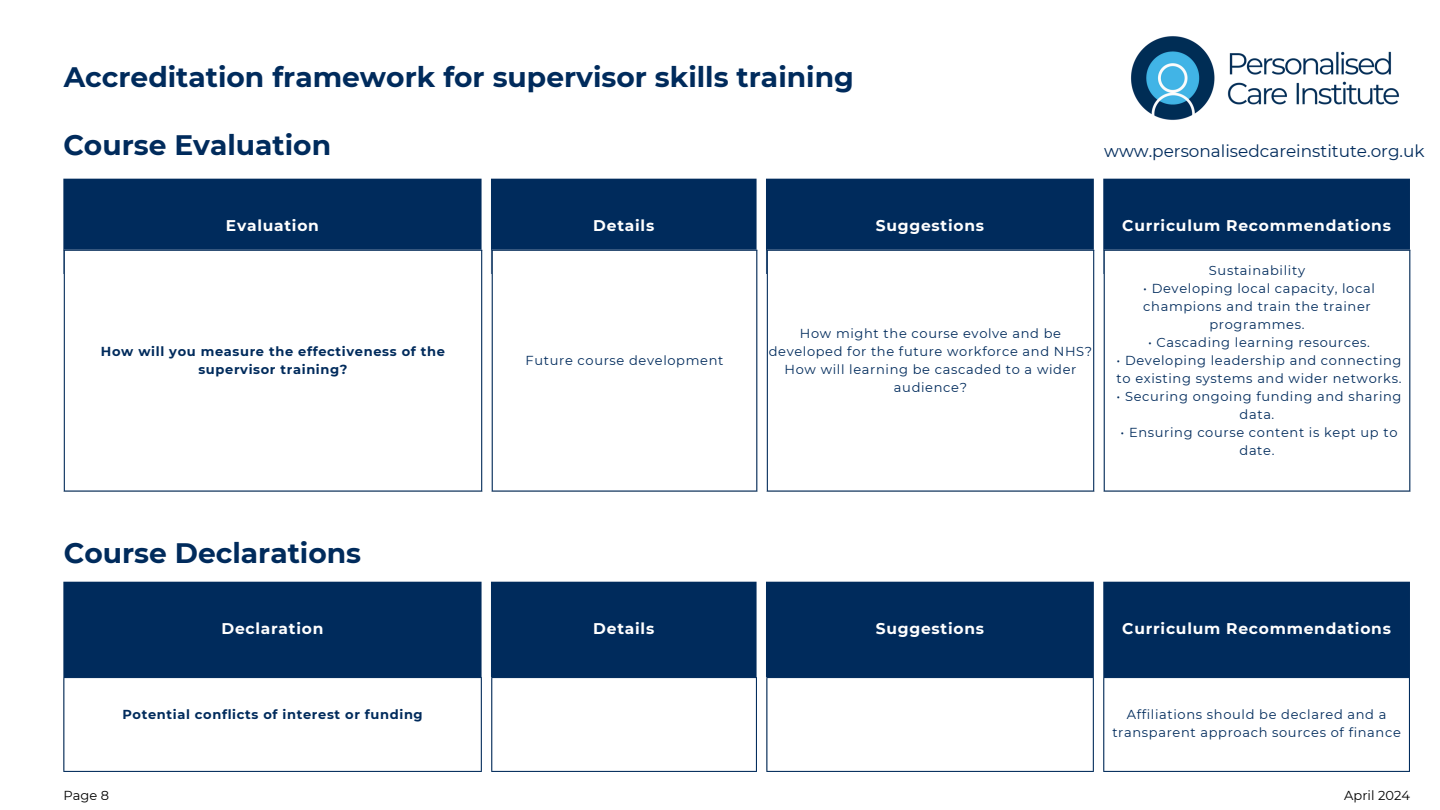
<style>
.page{position:relative;width:1440px;height:810px;background:#fff}
.page>*{position:absolute;margin:0;border:0;box-sizing:border-box;transform-origin:0 0}
.t1{font:700 28.1px "Montserrat";color:#002b5c}
.t2{font:16.9px "Montserrat";color:#002b5c}
.t3{font:700 15.5px "Montserrat";letter-spacing:.05em;color:#fff}
.t4{font:13px/18px "Montserrat";letter-spacing:.05em;color:#002b5c;text-align:center}
.t5{font:700 13px/18px "Montserrat";letter-spacing:.05em;color:#002b5c;text-align:center}
.t6{font:13px "Montserrat";color:#000}
</style>
<div class="page">
<div style="left:63px;top:179px;width:1347px;height:95px;background:#002b5c"></div>
<svg style="left:65px;top:250px;width:1344px;height:242px"></svg>
<hr style="left:64px;top:251px;width:1px;height:239px;background:#002b5c">
<hr style="left:481px;top:251px;width:1px;height:239px;background:#002b5c">
<hr style="left:64px;top:250px;width:418px;height:1px;background:#002b5c">
<hr style="left:64px;top:490px;width:418px;height:2px;background:#002b5c">
<hr style="left:492px;top:251px;width:1px;height:239px;background:#002b5c">
<hr style="left:756px;top:251px;width:1px;height:239px;background:#002b5c">
<hr style="left:492px;top:250px;width:265px;height:1px;background:#002b5c">
<hr style="left:492px;top:490px;width:265px;height:2px;background:#002b5c">
<hr style="left:767px;top:251px;width:1px;height:239px;background:#002b5c">
<hr style="left:1093px;top:251px;width:1px;height:239px;background:#002b5c">
<hr style="left:767px;top:250px;width:327px;height:1px;background:#002b5c">
<hr style="left:767px;top:490px;width:327px;height:2px;background:#002b5c">
<hr style="left:1104px;top:251px;width:1px;height:239px;background:#002b5c">
<hr style="left:1409px;top:251px;width:1px;height:239px;background:#002b5c">
<hr style="left:1104px;top:250px;width:306px;height:1px;background:#002b5c">
<hr style="left:1104px;top:490px;width:306px;height:2px;background:#002b5c">
<img style="left:1131px;top:36px;width:268px;height:84px">
<div style="left:63px;top:582px;width:1347px;height:95px;background:#002b5c"></div>
<svg style="left:64px;top:678px;width:1345px;height:93px"></svg>
<hr style="left:63px;top:678px;width:1px;height:93px;background:#002b5c">
<hr style="left:481px;top:678px;width:1px;height:93px;background:#002b5c">
<hr style="left:63px;top:677px;width:419px;height:1px;background:#002b5c">
<hr style="left:63px;top:771px;width:419px;height:1px;background:#002b5c">
<hr style="left:491px;top:678px;width:1px;height:93px;background:#002b5c">
<hr style="left:756px;top:678px;width:1px;height:93px;background:#002b5c">
<hr style="left:491px;top:677px;width:266px;height:1px;background:#002b5c">
<hr style="left:491px;top:771px;width:266px;height:1px;background:#002b5c">
<hr style="left:766px;top:678px;width:1px;height:93px;background:#002b5c">
<hr style="left:1093px;top:678px;width:1px;height:93px;background:#002b5c">
<hr style="left:766px;top:677px;width:328px;height:1px;background:#002b5c">
<hr style="left:766px;top:771px;width:328px;height:1px;background:#002b5c">
<hr style="left:1103px;top:678px;width:1px;height:93px;background:#002b5c">
<hr style="left:1409px;top:678px;width:1px;height:93px;background:#002b5c">
<hr style="left:1103px;top:677px;width:307px;height:1px;background:#002b5c">
<hr style="left:1103px;top:771px;width:307px;height:1px;background:#002b5c">
<p class="t1" style="left:64px;top:60px;width:792px">Accreditation framework for supervisor skills training</p>
<h1 class="t1" style="left:63px;top:128px;width:269px">Course Evaluation</h1>
<p class="t2" style="left:1104px;top:141px;width:322px">www.personalisedcareinstitute.org.uk</p>
<h1 class="t3" style="left:226px;top:216px;width:95px">Evaluation</h1>
<h1 class="t3" style="left:593px;top:216px;width:62px">Details</h1>
<p class="t3" style="left:876px;top:216px;width:110px">Suggestions</p>
<h2 class="t3" style="left:1122px;top:216px;width:270px">Curriculum Recommendations</h2>
<p class="t5" style="left:101px;top:343px;width:346px">How will you measure the effectiveness of the supervisor training?</p>
<p class="t4" style="left:526px;top:352px;width:199px">Future course development</p>
<p class="t1" style="left:64px;top:536px;width:299px">Course Declarations</p>
<p class="t4" style="left:769px;top:325px;width:325px">How might the course evolve and be developed for the future workforce and NHS?<br>How will learning be cascaded to a wider audience?</p>
<p class="t4" style="left:1209px;top:262px;width:98px">Sustainability</p>
<p class="t4" style="left:1143px;top:280px;width:233px">• Developing local capacity, local champions and train the trainer programmes.</p>
<p class="t4" style="left:1148px;top:334px;width:223px">• Cascading learning resources.</p>
<p class="t4" style="left:1117px;top:352px;width:286px">• Developing leadership and connecting</p>
<p class="t4" style="left:1117px;top:370px;width:286px">to existing systems and wider networks.</p>
<p class="t4" style="left:1117px;top:388px;width:286px">• Securing ongoing funding and sharing data.</p>
<p class="t4" style="left:1121px;top:424px;width:279px">• Ensuring course content is kept up to date.</p>
<p class="t3" style="left:221px;top:619px;width:103px">Declaration</p>
<p class="t3" style="left:593px;top:619px;width:62px">Details</p>
<p class="t3" style="left:876px;top:619px;width:110px">Suggestions</p>
<p class="t3" style="left:1122px;top:619px;width:270px">Curriculum Recommendations</p>
<p class="t5" style="left:122px;top:706px;width:302px">Potential conflicts of interest or funding</p>
<p class="t4" style="left:1112px;top:706px;width:290px">Affiliations should be declared and a transparent approach sources of finance</p>
<p class="t6" style="left:64px;top:788px;width:47px">Page 8</p>
<p class="t6" style="left:1344px;top:788px;width:67px">April 2024</p>
</div>
